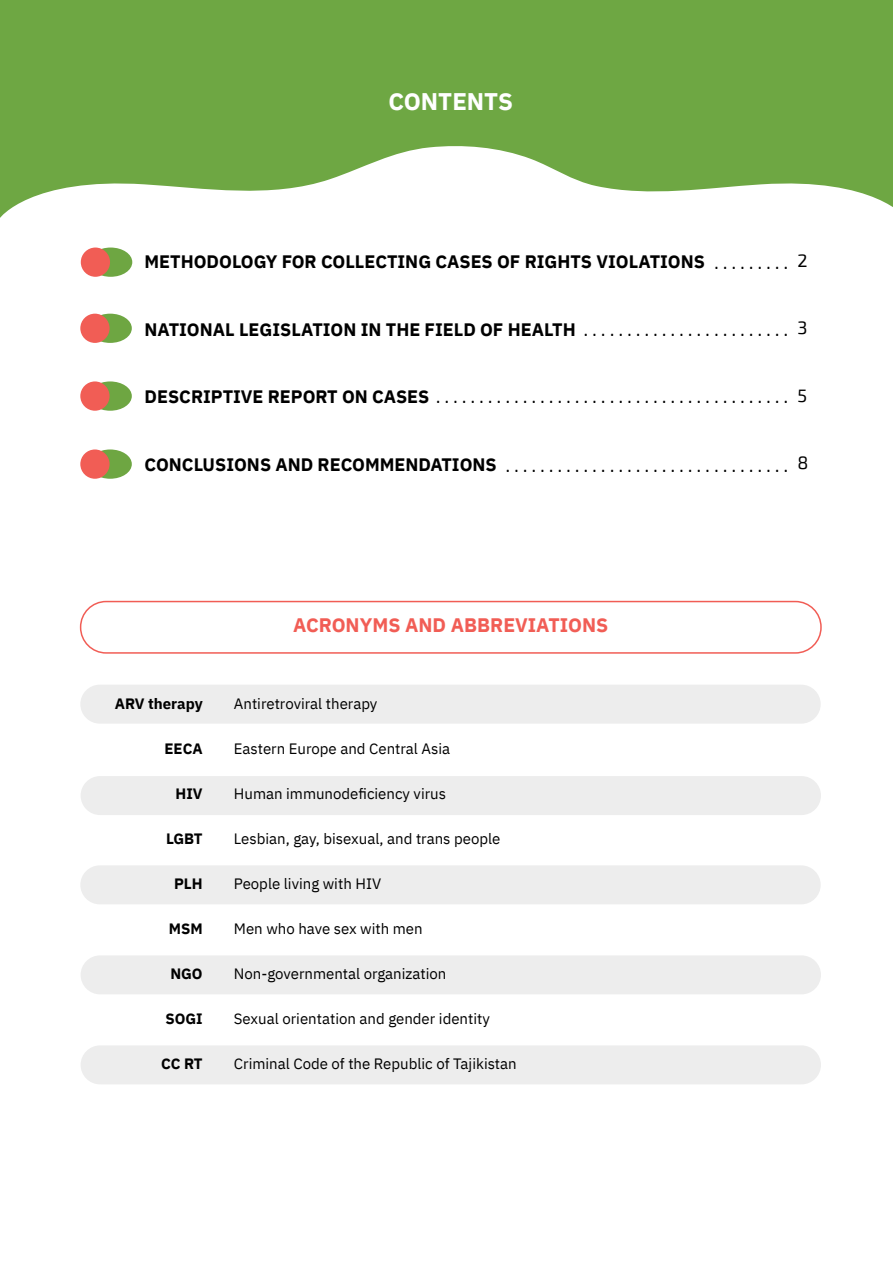
<style>
.page{position:relative;width:893px;height:1263px;background:#fff}
.page>*{position:absolute;margin:0;border:0;box-sizing:border-box;transform-origin:0 0}
.t1{font:700 24px "IBM Plex Sans";color:#fff}
.t2{font:700 19.5px "IBM Plex Sans";color:#f15d55}
.t3{font:500 18px "Exo 2";color:#000}
.t4{font:700 18px "IBM Plex Sans";color:#000}
.t5{font:18px "Exo 2";color:#000}
.t6{font:15px "IBM Plex Sans";color:#000}
.t7{font:700 15px "IBM Plex Sans";color:#000}
.s1{font-family:"IBM Plex Sans";font-weight:700}
</style>
<div class="page">
<svg style="left:0;top:0;width:893px;height:218px;fill:#6ea743"></svg>
<div style="left:80px;top:601px;width:742px;height:53px;border:2px solid #f15d55;border-radius:26px"></div>
<div style="left:80px;top:685px;width:741px;height:39px;background:#ededed;border-radius:19px"></div>
<div style="left:81px;top:776px;width:740px;height:39px;background:#ededed;border-radius:19px"></div>
<div style="left:80px;top:865px;width:741px;height:39px;background:#ededed;border-radius:19px"></div>
<div style="left:81px;top:955px;width:740px;height:39px;background:#ededed;border-radius:19px"></div>
<div style="left:81px;top:1045px;width:740px;height:39px;background:#ededed;border-radius:19px"></div>
<div style="left:89px;top:248px;width:43px;height:29px;background:#6ea642;border-radius:50%"></div>
<div style="left:89px;top:314px;width:43px;height:29px;background:#6ea642;border-radius:50%"></div>
<div style="left:89px;top:381px;width:43px;height:30px;background:#6ea642;border-radius:50%"></div>
<div style="left:89px;top:449px;width:43px;height:30px;background:#6ea642;border-radius:50%"></div>
<div style="left:81px;top:248px;width:29px;height:29px;background:#f15d55;border-radius:50%"></div>
<div style="left:80px;top:314px;width:30px;height:29px;background:#f15d55;border-radius:50%"></div>
<div style="left:80px;top:381px;width:30px;height:30px;background:#f15d55;border-radius:50%"></div>
<div style="left:80px;top:449px;width:30px;height:30px;background:#f15d55;border-radius:50%"></div>
<h1 class="t1" style="left:388px;top:83px;width:126px">CONTENTS</h1>
<p class="t4" style="left:145px;top:247px;width:562px">METHODOLOGY FOR COLLECTING CASES OF RIGHTS VIOLATIONS</p>
<p class="t3" style="left:714px;top:253px;width:75px">.........</p>
<p class="t5" style="left:797px;top:250px;width:12px">2</p>
<p class="t4" style="left:145px;top:315px;width:433px">NATIONAL LEGISLATION IN THE FIELD OF HEALTH</p>
<p class="t3" style="left:584px;top:319px;width:206px">........................</p>
<p class="t5" style="left:797px;top:317px;width:12px">3</p>
<p class="t3" style="left:145px;top:386px;width:645px"><span class="s1">DESCRIPTIVE REPORT ON CASES</span>.........................................</p>
<p class="t5" style="left:797px;top:385px;width:11px">5</p>
<p class="t4" style="left:145px;top:450px;width:354px">CONCLUSIONS AND RECOMMENDATIONS</p>
<p class="t3" style="left:506px;top:456px;width:284px">.................................</p>
<p class="t5" style="left:797px;top:452px;width:12px">8</p>
<p class="t7" style="left:115px;top:692px;width:89px">ARV therapy</p>
<p class="t7" style="left:165px;top:737px;width:40px">EECA</p>
<p class="t7" style="left:176px;top:782px;width:29px">HIV</p>
<p class="t7" style="left:166px;top:827px;width:38px">LGBT</p>
<p class="t7" style="left:174px;top:872px;width:30px">PLH</p>
<p class="t7" style="left:169px;top:917px;width:35px">MSM</p>
<p class="t7" style="left:170px;top:962px;width:34px">NGO</p>
<p class="t7" style="left:165px;top:1007px;width:39px">SOGI</p>
<p class="t7" style="left:161px;top:1052px;width:43px">CC RT</p>
<h2 class="t2" style="left:293px;top:610px;width:317px">ACRONYMS AND ABBREVIATIONS</h2>
<p class="t6" style="left:234px;top:692px;width:145px">Antiretroviral therapy</p>
<p class="t6" style="left:234px;top:737px;width:218px">Eastern Europe and Central Asia</p>
<p class="t6" style="left:234px;top:782px;width:214px">Human immunodeficiency virus</p>
<p class="t6" style="left:234px;top:827px;width:268px">Lesbian, gay, bisexual, and trans people</p>
<p class="t6" style="left:234px;top:872px;width:149px">People living with HIV</p>
<p class="t6" style="left:234px;top:917px;width:190px">Men who have sex with men</p>
<p class="t6" style="left:234px;top:962px;width:214px">Non-governmental organization</p>
<p class="t6" style="left:234px;top:1007px;width:257px">Sexual orientation and gender identity</p>
<p class="t6" style="left:234px;top:1052px;width:284px">Criminal Code of the Republic of Tajikistan</p>
</div>
